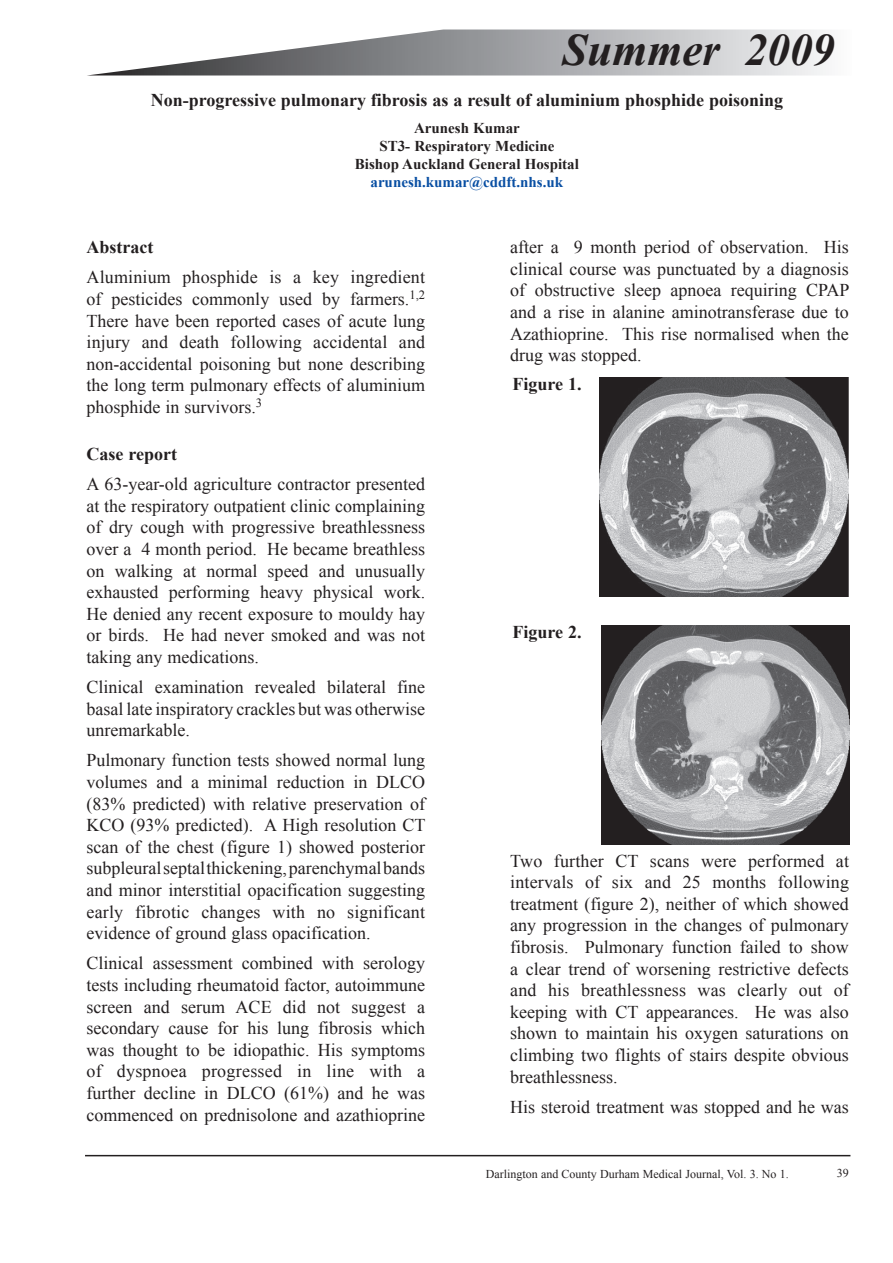
<style>
.page{position:relative;width:893px;height:1263px;background:#fff}
.page>*{position:absolute;margin:0;border:0;box-sizing:border-box;transform-origin:0 0}
.t1{font:italic 700 45px "Times New Roman";color:#231f20}
.t2{font:18px/21.6px "Times New Roman";color:#231f20;text-align:justify}
.t3{font:700 18px "Times New Roman";color:#231f20}
.t4{font:700 15px/18px "Times New Roman";color:#231f20;text-align:center}
.t5{font:700 15px "Times New Roman";color:#094fa3}
.t6{font:12px "Times New Roman";color:#231f20}
</style>
<div class="page">
<hr style="left:85px;top:1155px;width:765px;height:1px;background:#231f20">
<svg style="left:91px;top:30px;width:735px;height:45px"></svg>
<img style="left:600px;top:377px;width:249px;height:219px">
<img style="left:602px;top:625px;width:248px;height:219px">
<h1 class="t1" style="left:562px;top:18px;width:274px">Summer 2009</h1>
<p class="t3" style="left:151px;top:88px;width:634px">Non-progressive pulmonary fibrosis as a result of aluminium phosphide poisoning</p>
<p class="t4" style="left:355px;top:118px;width:226px">Arunesh Kumar<br>ST3- Respiratory Medicine<br>Bishop Auckland General Hospital</p>
<p class="t5" style="left:370px;top:171px;width:194px">arunesh.kumar@cddft.nhs.uk</p>
<p class="t3" style="left:87px;top:235px;width:68px">Abstract</p>
<p class="t2" style="left:87px;top:266px;width:340px">Aluminium phosphide is a key ingredient of pesticides commonly used by farmers.<sup>1,2<br></sup>There have been reported cases of acute lung injury and death following accidental and non-accidental poisoning but none describing the long term pulmonary effects of aluminium phosphide in survivors.<sup>3</sup></p>
<p class="t3" style="left:87px;top:442px;width:92px">Case report</p>
<p class="t2" style="left:87px;top:473px;width:340px">A 63-year-old agriculture contractor presented at the respiratory outpatient clinic complaining of dry cough with progressive breathlessness over a 4 month period. He became breathless on walking at normal speed and unusually exhausted performing heavy physical work.<br>He denied any recent exposure to mouldy hay or birds. He had never smoked and was not taking any medications.</p>
<p class="t2" style="left:87px;top:676px;width:340px">Clinical examination revealed bilateral fine basal late inspiratory crackles but was otherwise unremarkable.</p>
<p class="t2" style="left:87px;top:749px;width:340px">Pulmonary function tests showed normal lung volumes and a minimal reduction in DLCO (83% predicted) with relative preservation of KCO (93% predicted). A High resolution CT scan of the chest (figure 1) showed posterior subpleural septal thickening, parenchymal bands and minor interstitial opacification suggesting early fibrotic changes with no significant evidence of ground glass opacification.</p>
<p class="t2" style="left:87px;top:952px;width:340px">Clinical assessment combined with serology tests including rheumatoid factor, autoimmune screen and serum ACE did not suggest a secondary cause for his lung fibrosis which was thought to be idiopathic. His symptoms of dyspnoea progressed in line with a further decline in DLCO (61%) and he was commenced on prednisolone and azathioprine</p>
<p class="t2" style="left:510px;top:236px;width:341px">after a 9 month period of observation. His clinical course was punctuated by a diagnosis of obstructive sleep apnoea requiring CPAP and a rise in alanine aminotransferase due to Azathioprine. This rise normalised when the drug was stopped.</p>
<p class="t3" style="left:512px;top:371px;width:71px">Figure 1.</p>
<p class="t3" style="left:512px;top:620px;width:71px">Figure 2.</p>
<p class="t2" style="left:510px;top:849px;width:340px">Two further CT scans were performed at intervals of six and 25 months following treatment (figure 2), neither of which showed any progression in the changes of pulmonary fibrosis. Pulmonary function failed to show a clear trend of worsening restrictive defects and his breathlessness was clearly out of keeping with CT appearances. He was also shown to maintain his oxygen saturations on climbing two flights of stairs despite obvious breathlessness.</p>
<p class="t2" style="left:510px;top:1096px;width:340px">His steroid treatment was stopped and he was</p>
<p class="t6" style="left:486px;top:1166px;width:305px">Darlington and County Durham Medical Journal, Vol. 3. No 1.</p>
<p class="t6" style="left:837px;top:1164px;width:13px">39</p>
</div>
